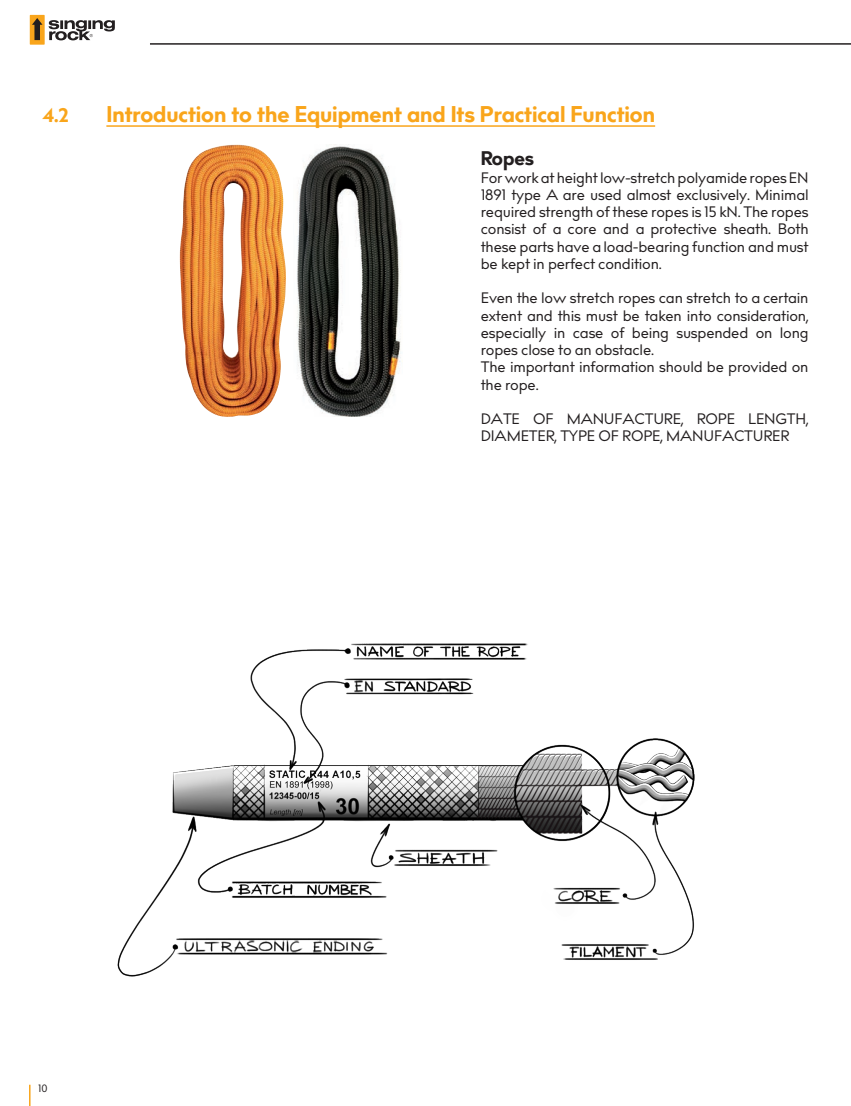
<style>
.page{position:relative;width:851px;height:1106px;background:#fff}
.page>*{position:absolute;margin:0;border:0;box-sizing:border-box;transform-origin:0 0}
.t1{font:700 22.5px "Bill Corporate";color:#f9a51b}
.t2{font:700 19.5px "Bill Corporate";color:#231f20}
.t3{font:700 19.5px "Bill Corporate";color:#f9a51b}
.t4{font:15px/17.2px "Bill Corporate";color:#231f20}
.t5{font:10.5px "Bill Corporate";color:#231f20}
</style>
<div class="page">
<div style="left:30px;top:15px;width:15px;height:30px;background:#f9a51b"></div>
<svg style="left:32px;top:18px;width:10px;height:22px"></svg>
<svg style="left:49px;top:20px;width:66px;height:20px"></svg>
<hr style="left:150px;top:43px;width:700px;height:2px;background:#231f20">
<hr style="left:29px;top:1084px;width:2px;height:22px;background:#f9a51b">
<hr style="left:106px;top:125px;width:549px;height:2px;background:#f9a51b">
<img style="left:297px;top:146px;width:104px;height:271px">
<img style="left:180px;top:145px;width:106px;height:272px">
<img style="left:117px;top:643px;width:577px;height:333px">
<h2 class="t3" style="left:43px;top:102px;width:27px">4.2</h2>
<h1 class="t1" style="left:106px;top:98px;width:550px">Introduction to the Equipment and Its Practical Function</h1>
<h2 class="t2" style="left:480px;top:145px;width:55px">Ropes</h2>
<p class="t4" style="left:480px;top:169px;width:329px;text-align:justify">For work at height low-stretch polyamide ropes EN 1891 type A are used almost exclusively. Minimal required strength of these ropes is 15 kN. The ropes consist of a core and a protective sheath. Both these parts have a load-bearing function and must be kept in perfect condition.</p>
<p class="t4" style="left:480px;top:290px;width:329px">Even the low stretch ropes can stretch to a certain extent and this must be taken into consideration, especially in case of being suspended on long ropes close to an obstacle.<br>The important information should be provided on the rope.</p>
<p class="t4" style="left:480px;top:411px;width:329px">DATE OF MANUFACTURE, ROPE LENGTH,<br>DIAMETER, TYPE OF ROPE, MANUFACTURER</p>
<p class="t5" style="left:36px;top:1081px;width:12px">210</p>
</div>
